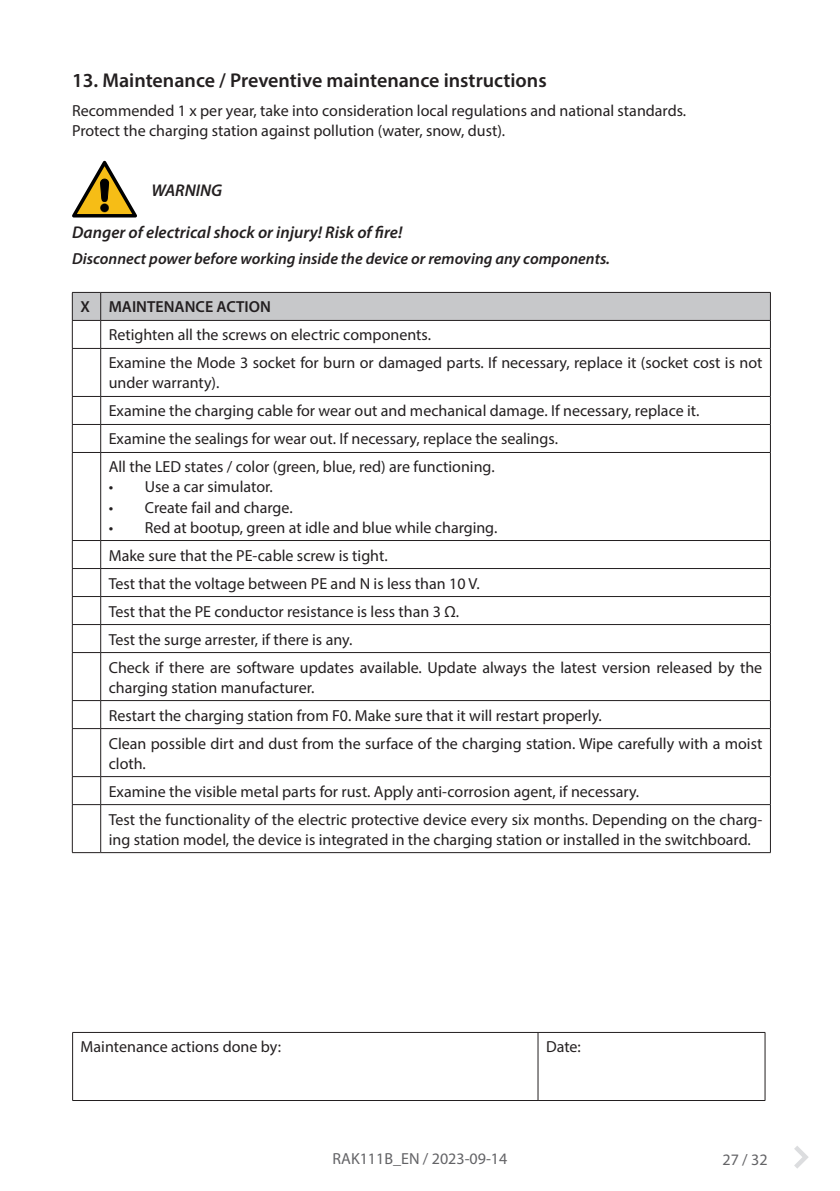
<style>
.page{position:relative;width:840px;height:1191px;background:#fff}
.page>*{position:absolute;margin:0;border:0;box-sizing:border-box;transform-origin:0 0}
.Heading_2{font:600 20px "Myriad Pro";color:#231f20}
.Heading_3_figures{font:italic 600 17px "Myriad Pro";color:#231f20}
.Body_text{font:16px/20px "Myriad Pro";color:#231f20}
.Body_text-2{font:italic 600 16px "Myriad Pro";color:#231f20}
.t1{font:16px "Myriad Pro";color:#636366}
.Body_text-3{font:600 16px "Myriad Pro";color:#231f20}
</style>
<div class="page">
<svg style="left:794px;top:1146px;width:14px;height:22px"></svg>
<svg style="left:72px;top:161px;width:65px;height:56px"></svg>
<svg style="left:72px;top:292px;width:698px;height:57px"></svg>
<hr style="left:72px;top:349px;width:1px;height:47px;background:#231f20">
<hr style="left:101px;top:348px;width:669px;height:1px;background:#231f20">
<hr style="left:100px;top:349px;width:1px;height:47px;background:#231f20">
<hr style="left:769px;top:349px;width:1px;height:47px;background:#231f20">
<hr style="left:101px;top:396px;width:669px;height:1px;background:#231f20">
<hr style="left:101px;top:424px;width:669px;height:1px;background:#231f20">
<svg style="left:769px;top:397px;width:1px;height:55px"></svg>
<svg style="left:72px;top:396px;width:29px;height:57px"></svg>
<hr style="left:72px;top:453px;width:1px;height:87px;background:#231f20">
<hr style="left:101px;top:452px;width:669px;height:1px;background:#231f20">
<hr style="left:100px;top:453px;width:1px;height:87px;background:#231f20">
<hr style="left:769px;top:453px;width:1px;height:87px;background:#231f20">
<hr style="left:101px;top:540px;width:669px;height:1px;background:#231f20">
<hr style="left:101px;top:568px;width:669px;height:1px;background:#231f20">
<hr style="left:101px;top:596px;width:669px;height:1px;background:#231f20">
<hr style="left:101px;top:624px;width:669px;height:1px;background:#231f20">
<svg style="left:769px;top:541px;width:1px;height:111px"></svg>
<svg style="left:72px;top:540px;width:29px;height:113px"></svg>
<hr style="left:72px;top:653px;width:1px;height:47px;background:#231f20">
<hr style="left:101px;top:652px;width:669px;height:1px;background:#231f20">
<hr style="left:100px;top:653px;width:1px;height:47px;background:#231f20">
<hr style="left:769px;top:653px;width:1px;height:47px;background:#231f20">
<hr style="left:101px;top:700px;width:669px;height:1px;background:#231f20">
<svg style="left:769px;top:701px;width:1px;height:27px"></svg>
<svg style="left:72px;top:700px;width:29px;height:29px"></svg>
<hr style="left:72px;top:729px;width:1px;height:47px;background:#231f20">
<hr style="left:101px;top:728px;width:669px;height:1px;background:#231f20">
<hr style="left:100px;top:729px;width:1px;height:47px;background:#231f20">
<hr style="left:769px;top:729px;width:1px;height:47px;background:#231f20">
<hr style="left:101px;top:776px;width:669px;height:1px;background:#231f20">
<svg style="left:769px;top:777px;width:1px;height:27px"></svg>
<svg style="left:72px;top:776px;width:29px;height:29px"></svg>
<hr style="left:72px;top:805px;width:1px;height:47px;background:#231f20">
<hr style="left:101px;top:804px;width:669px;height:1px;background:#231f20">
<hr style="left:100px;top:805px;width:1px;height:47px;background:#231f20">
<hr style="left:769px;top:805px;width:1px;height:47px;background:#231f20">
<svg style="left:72px;top:852px;width:29px;height:1px"></svg>
<hr style="left:101px;top:852px;width:669px;height:1px;background:#231f20">
<hr style="left:72px;top:1032px;width:465px;height:1px;background:#231f20">
<hr style="left:72px;top:1032px;width:1px;height:68px;background:#231f20">
<hr style="left:537px;top:1032px;width:227px;height:1px;background:#231f20">
<hr style="left:537px;top:1032px;width:1px;height:68px;background:#231f20">
<hr style="left:764px;top:1032px;width:1px;height:68px;background:#231f20">
<hr style="left:72px;top:1100px;width:465px;height:1px;background:#231f20">
<hr style="left:537px;top:1100px;width:227px;height:1px;background:#231f20">
<p class="Heading_2" style="left:72px;top:68px;width:476px">13. Maintenance / Preventive maintenance instructions</p>
<p class="Body_text" style="left:72px;top:100px;width:615px">Recommended 1 x per year, take into consideration local regulations and national standards.</p>
<p class="Body_text" style="left:72px;top:120px;width:434px">Protect the charging station against pollution (water, snow, dust).</p>
<p class="Heading_3_figures" style="left:151px;top:180px;width:72px">WARNING</p>
<p class="Heading_3_figures" style="left:72px;top:222px;width:331px">Danger of electrical shock or injury! Risk of fire!</p>
<p class="Body_text-2" style="left:72px;top:249px;width:539px">Disconnect power before working inside the device or removing any components.</p>
<p class="Body_text-3" style="left:80px;top:297px;width:11px">X</p>
<p class="Body_text-3" style="left:109px;top:297px;width:164px">MAINTENANCE ACTION</p>
<p class="Body_text" style="left:109px;top:325px;width:323px">Retighten all the screws on electric components.</p>
<p class="Body_text" style="left:109px;top:353px;width:655px">Examine the Mode 3 socket for burn or damaged parts. If necessary, replace it (socket cost is not under warranty).</p>
<p class="Body_text" style="left:109px;top:401px;width:592px">Examine the charging cable for wear out and mechanical damage. If necessary, replace it.</p>
<p class="Body_text" style="left:109px;top:429px;width:450px">Examine the sealings for wear out. If necessary, replace the sealings.</p>
<p class="Body_text" style="left:109px;top:457px;width:387px">All the LED states / color (green, blue, red) are functioning.</p>
<p class="Body_text" style="left:109px;top:477px;width:165px">• Use a car simulator.</p>
<p class="Body_text" style="left:109px;top:497px;width:185px">• Create fail and charge.</p>
<p class="Body_text" style="left:109px;top:517px;width:390px">• Red at bootup, green at idle and blue while charging.</p>
<p class="Body_text" style="left:109px;top:545px;width:280px">Make sure that the PE-cable screw is tight.</p>
<p class="Body_text" style="left:109px;top:573px;width:372px">Test that the voltage between PE and N is less than 10 V.</p>
<p class="Body_text" style="left:109px;top:601px;width:352px">Test that the PE conductor resistance is less than 3 Ω.</p>
<p class="Body_text" style="left:109px;top:629px;width:245px">Test the surge arrester, if there is any.</p>
<p class="Body_text" style="left:109px;top:657px;width:654px">Check if there are software updates available. Update always the latest version released by the charging station manufacturer.</p>
<p class="Body_text" style="left:109px;top:705px;width:494px">Restart the charging station from F0. Make sure that it will restart properly.</p>
<p class="Body_text" style="left:109px;top:733px;width:654px">Clean possible dirt and dust from the surface of the charging station. Wipe carefully with a moist cloth.</p>
<p class="Body_text" style="left:109px;top:781px;width:531px">Examine the visible metal parts for rust. Apply anti-corrosion agent, if necessary.</p>
<p class="Body_text" style="left:109px;top:809px;width:654px">Test the functionality of the electric protective device every six months. Depending on the charg&shy;ing station model, the device is integrated in the charging station or installed in the switchboard.</p>
<p class="Body_text" style="left:81px;top:1036px;width:202px">Maintenance actions done by:</p>
<p class="Body_text" style="left:545px;top:1036px;width:36px">Date:</p>
<p class="t1" style="left:332px;top:1148px;width:176px">RAK111B_EN / 2023-09-14</p>
<p class="t1" style="left:722px;top:1149px;width:47px">27 / 32</p>
</div>
